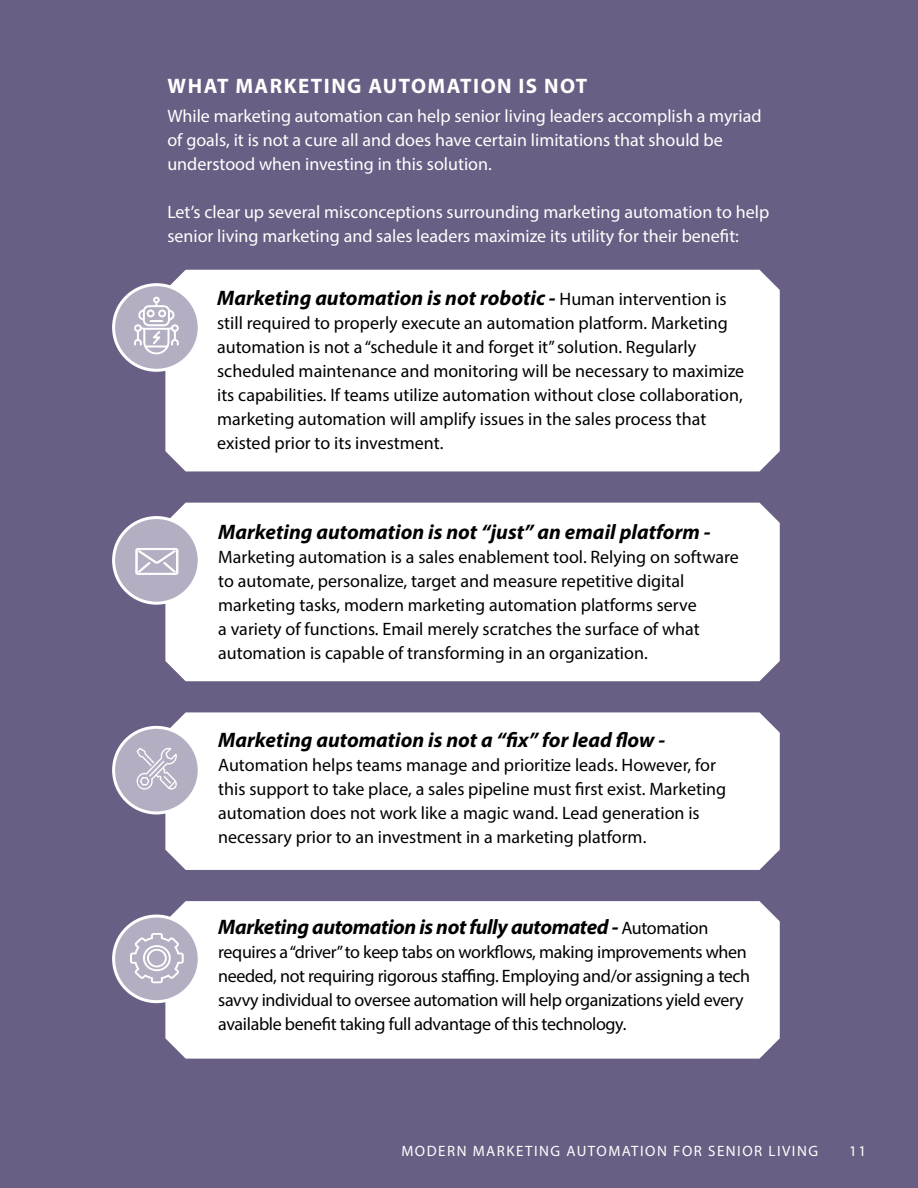
<style>
.page{position:relative;width:918px;height:1188px;background:#695e83}
.page>*{position:absolute;margin:0;border:0;box-sizing:border-box;transform-origin:0 0}
.t1{font:italic 700 21px "Myriad Pro";color:#000}
.t2{font:italic 700 21px "Myriad Pro";letter-spacing:-.02em;color:#000}
.t3{font:700 21px "Myriad Pro";letter-spacing:.07em;color:#fff}
.t4{font:18px/24px "Myriad Pro";color:#000}
.t5{font:18px/24px "Myriad Pro";color:#fff}
.t6{font:18px/24px "Myriad Pro";letter-spacing:-.02em;color:#000}
.t7{font:15px "Myriad Pro";letter-spacing:.1em;color:#fff}
.s1{font-weight:400;font-style:normal;font-size:18px}
</style>
<div class="page">
<div style="left:165px;top:270px;width:615px;height:201px;background:#fff"></div>
<div style="left:114px;top:285px;width:85px;height:85px;background:#b4aec3;border-radius:50%"></div>
<div style="left:112px;top:283px;width:89px;height:89px;border:3px solid #fff;border-radius:50%"></div>
<svg style="left:134px;top:296px;width:45px;height:59px"></svg>
<div style="left:165px;top:712px;width:615px;height:158px;background:#fff"></div>
<div style="left:114px;top:727px;width:85px;height:86px;background:#b4aec3;border-radius:50%"></div>
<div style="left:112px;top:726px;width:89px;height:88px;border:3px solid #fff;border-radius:50%"></div>
<svg style="left:137px;top:747px;width:40px;height:43px"></svg>
<div style="left:165px;top:503px;width:615px;height:178px;background:#fff"></div>
<div style="left:114px;top:518px;width:85px;height:85px;background:#b4aec3;border-radius:50%"></div>
<div style="left:112px;top:516px;width:89px;height:89px;border:3px solid #fff;border-radius:50%"></div>
<svg style="left:135px;top:548px;width:43px;height:27px"></svg>
<div style="left:165px;top:901px;width:615px;height:158px;background:#fff"></div>
<div style="left:114px;top:916px;width:85px;height:86px;background:#b4aec3;border-radius:50%"></div>
<div style="left:112px;top:915px;width:89px;height:88px;border:3px solid #fff;border-radius:50%"></div>
<svg style="left:130px;top:933px;width:54px;height:50px"></svg>
<p class="t3" style="left:168px;top:78px;width:421px">WHAT MARKETING AUTOMATION IS NOT</p>
<p class="t5" style="left:167px;top:105px;width:596px">While marketing automation can help senior living leaders accomplish a myriad of goals, it is not a cure all and does have certain limitations that should be understood when investing in this solution.</p>
<p class="t5" style="left:167px;top:201px;width:603px">Let’s clear up several misconceptions surrounding marketing automation to help senior living marketing and sales leaders maximize its utility for their benefit:</p>
<p class="t1" style="left:217px;top:290px;width:511px">Marketing automation is not robotic - <span class="s1">Human intervention is</span></p>
<p class="t4" style="left:217px;top:313px;width:529px">still required to properly execute an automation platform. Marketing automation is not a “schedule it and forget it” solution. Regularly scheduled maintenance and monitoring will be necessary to maximize its capabilities. If teams utilize automation without close collaboration, marketing automation will amplify issues in the sales process that existed prior to its investment.</p>
<p class="t1" style="left:218px;top:524px;width:494px">Marketing automation is not “just” an email platform -</p>
<p class="t4" style="left:218px;top:546px;width:522px">Marketing automation is a sales enablement tool. Relying on software to automate, personalize, target and measure repetitive digital marketing tasks, modern marketing automation platforms serve<br>a variety of functions. Email merely scratches the surface of what automation is capable of transforming in an organization.</p>
<p class="t1" style="left:218px;top:732px;width:448px">Marketing automation is not a “fix” for lead flow -</p>
<p class="t4" style="left:218px;top:755px;width:510px">Automation helps teams manage and prioritize leads. However, for this support to take place, a sales pipeline must first exist. Marketing automation does not work like a magic wand. Lead generation is necessary prior to an investment in a marketing platform.</p>
<p class="t2" style="left:218px;top:919px;width:492px">Marketing automation is not fully automated - <span class="s1">Automation</span></p>
<p class="t6" style="left:218px;top:942px;width:533px">requires a “driver” to keep tabs on workflows, making improvements when needed, not requiring rigorous staffing. Employing and/or assigning a tech savvy individual to oversee automation will help organizations yield every available benefit taking full advantage of this technology.</p>
<p class="t7" style="left:401px;top:1145px;width:418px">MODERN MARKETING AUTOMATION FOR SENIOR LIVING</p>
<p class="t7" style="left:849px;top:1145px;width:18px">11</p>
</div>
